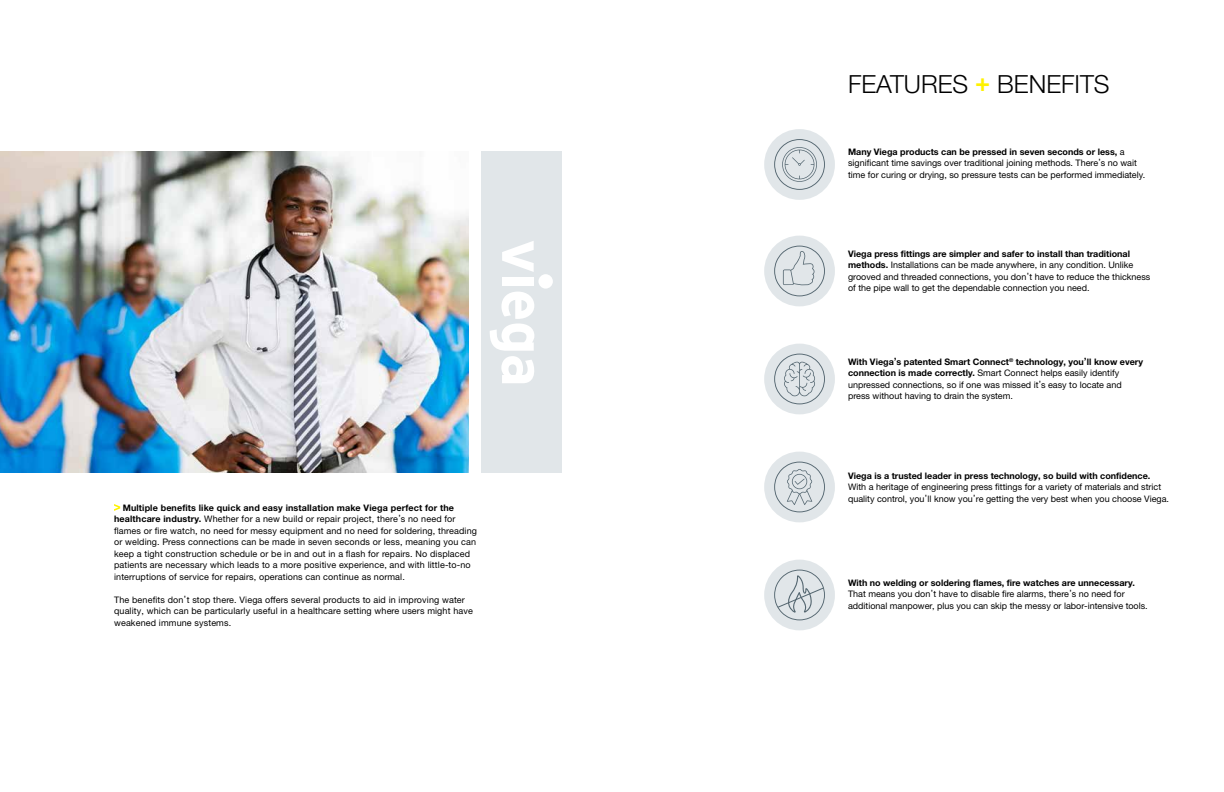
<style>
.page{position:relative;width:1224px;height:792px;background:#fff}
.page>*{position:absolute;margin:0;border:0;box-sizing:border-box;transform-origin:0 0}
.t1{font:25px "M Ying Hei PR Cfor Viega W3";color:#000}
.t2{font:9px/11.5px "M Ying Hei PR Cfor Viega W4";color:#000}
.t3{font:9px "M Ying Hei PR Cfor Viega W7";color:#000}
.s1{font-family:"M Ying Hei PR Cfor Viega W7"}
.s2{font-family:"M Ying Hei PR Cfor Viega W7";color:#fff200}
.s3{font-family:"M Ying Hei PR Cfor Viega W4"}
</style>
<div class="page">
<div style="left:764px;top:129px;width:71px;height:71px;background:#e1e6e9;border-radius:50%"></div>
<div style="left:764px;top:236px;width:71px;height:70px;background:#e1e6e9;border-radius:50%"></div>
<div style="left:764px;top:344px;width:71px;height:70px;background:#e1e6e9;border-radius:50%"></div>
<div style="left:764px;top:452px;width:71px;height:70px;background:#e1e6e9;border-radius:50%"></div>
<div style="left:764px;top:560px;width:71px;height:70px;background:#e1e6e9;border-radius:50%"></div>
<svg style="left:774px;top:139px;width:51px;height:51px"></svg>
<svg style="left:774px;top:354px;width:51px;height:50px"></svg>
<svg style="left:774px;top:246px;width:51px;height:50px"></svg>
<svg style="left:774px;top:462px;width:51px;height:50px"></svg>
<svg style="left:774px;top:570px;width:51px;height:50px"></svg>
<img style="left:0;top:151px;width:469px;height:322px">
<div style="left:481px;top:151px;width:81px;height:322px;background:#e1e6e9"></div>
<svg style="left:502px;top:241px;width:32px;height:31px"></svg>
<div style="left:502px;top:277px;width:32px;height:9px;background:#fff"></div>
<div style="left:538px;top:274px;width:15px;height:15px;background:#fff;border-radius:50%"></div>
<svg style="left:490px;top:292px;width:45px;height:91px"></svg>
<svg style="left:114px;top:504px;width:6px;height:7px"></svg>
<p class="t3" style="left:123px;top:502px;width:333px">Multiple benefits like quick and easy installation make Viega perfect for the</p>
<p class="t2" style="left:114px;top:513px;width:364px"><span class="s1">healthcare industry.</span> Whether for a new build or repair project, there’s no need for flames or fire watch, no need for messy equipment and no need for soldering, threading or welding. Press connections can be made in seven seconds or less, meaning you can keep a tight construction schedule or be in and out in a flash for repairs. No displaced patients are necessary which leads to a more positive experience, and with little-to-no interruptions of service for repairs, operations can continue as normal.</p>
<p class="t2" style="left:114px;top:594px;width:360px">The benefits don’t stop there. Viega offers several products to aid in improving water quality, which can be particularly useful in a healthcare setting where users might have weakened immune systems.</p>
<h1 class="t1" style="left:848px;top:69px;width:263px">FEATURES <span class="s2">+</span> BENEFITS</h1>
<p class="t3" style="left:848px;top:146px;width:278px">Many Viega products can be pressed in seven seconds or less, <span class="s3">a</span></p>
<p class="t2" style="left:848px;top:157px;width:299px">significant time savings over traditional joining methods. There’s no wait time for curing or drying, so pressure tests can be performed immediately.</p>
<p class="t3" style="left:848px;top:248px;width:284px">Viega press fittings are simpler and safer to install than traditional</p>
<p class="t2" style="left:848px;top:259px;width:304px"><span class="s1">methods.</span> Installations can be made anywhere, in any condition. Unlike grooved and threaded connections, you don’t have to reduce the thickness of the pipe wall to get the dependable connection you need.</p>
<p class="t3" style="left:848px;top:356px;width:297px">With Viega’s patented Smart Connect<sup>®</sup> technology, you’ll know every</p>
<p class="t2" style="left:848px;top:367px;width:275px"><span class="s1">connection is made correctly.</span> Smart Connect helps easily identify unpressed connections, so if one was missed it’s easy to locate and press without having to drain the system.</p>
<p class="t3" style="left:848px;top:470px;width:304px">Viega is a trusted leader in press technology, so build with confidence.</p>
<p class="t2" style="left:848px;top:481px;width:323px">With a heritage of engineering press fittings for a variety of materials and strict quality control, you’ll know you’re getting the very best when you choose Viega.</p>
<p class="t3" style="left:848px;top:577px;width:288px">With no welding or soldering flames, fire watches are unnecessary.</p>
<p class="t2" style="left:848px;top:588px;width:301px">That means you don’t have to disable fire alarms, there’s no need for additional manpower, plus you can skip the messy or labor-intensive tools.</p>
</div>
